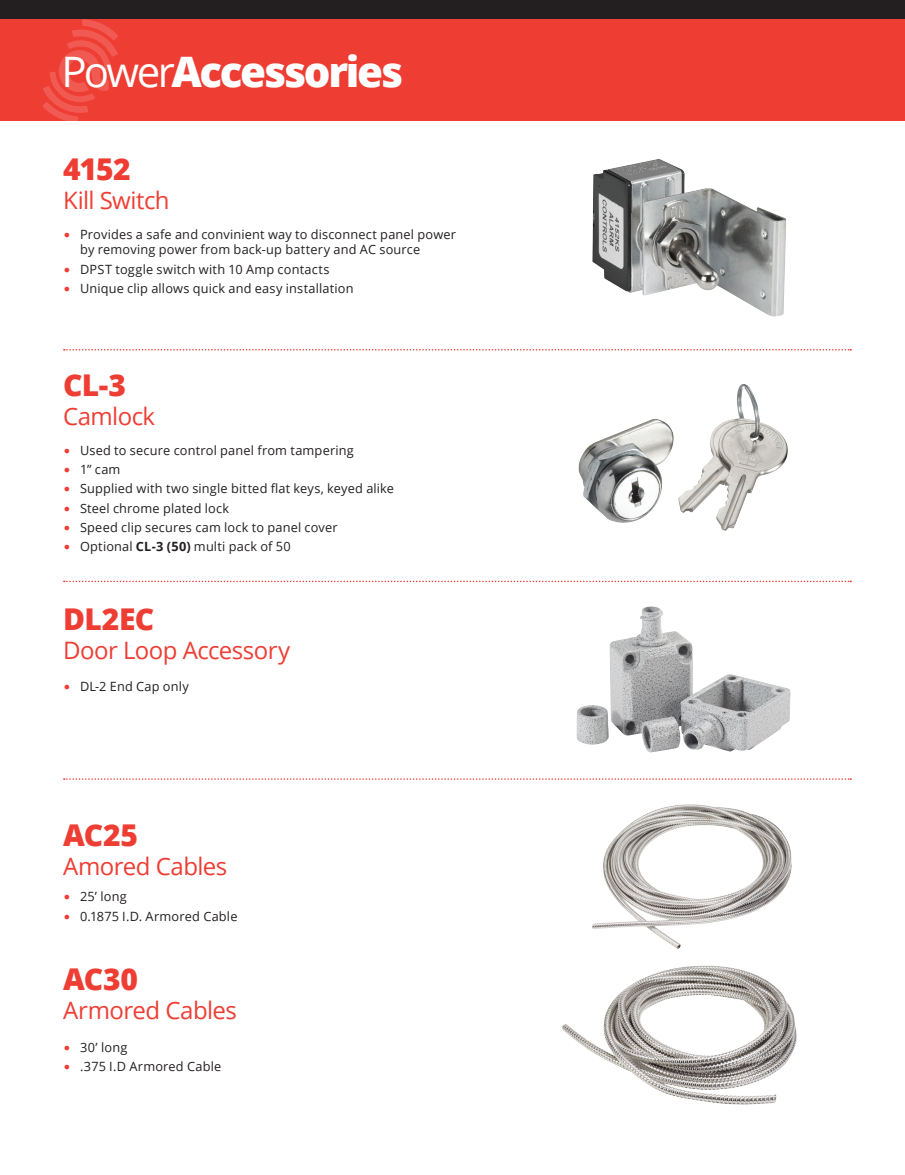
<style>
.page{position:relative;width:905px;height:1175px;background:#fff}
.page>*{position:absolute;margin:0;border:0;box-sizing:border-box;transform-origin:0 0}
.t1{font:800 42px "Open Sans";letter-spacing:-.055em;color:#fff}
.Section_Headline{font:800 30px "Open Sans";letter-spacing:-.02em;color:#ee3e34}
.Section_Headline-2{font:24px "Open Sans";letter-spacing:-.025em;color:#ee3e34}
.t2{font:12.75px/15px "Open Sans";letter-spacing:.015em;color:#231f20}
.s1{font-weight:400}
.s2{font-family:"ASSA Vesta";font-size:15px;color:#ee3e34}
.s3{font-weight:700}
</style>
<div class="page">
<div style="left:0;top:19px;width:904px;height:102px;background:#ee3e34"></div>
<svg style="left:43px;top:19px;width:75px;height:102px"></svg>
<div style="left:0;top:0;width:904px;height:19px;background:#231f20"></div>
<img style="left:592px;top:159px;width:194px;height:158px">
<img style="left:578px;top:384px;width:210px;height:147px">
<img style="left:576px;top:606px;width:214px;height:147px">
<img style="left:592px;top:804px;width:200px;height:145px">
<svg style="left:64px;top:349px;width:787px;height:1px"></svg>
<svg style="left:64px;top:580px;width:787px;height:2px"></svg>
<svg style="left:64px;top:778px;width:787px;height:1px"></svg>
<img style="left:562px;top:965px;width:235px;height:140px">
<p class="t1" style="left:61px;top:40px;width:343px"><span class="s1">Power</span>Accessories</p>
<p class="Section_Headline" style="left:63px;top:146px;width:69px">4152</p>
<p class="Section_Headline-2" style="left:63px;top:183px;width:108px">Kill Switch</p>
<p class="t2" style="left:80px;top:227px;width:377px;text-indent:-17px"><span class="s2">•</span> Provides a safe and convinient way to disconnect panel power by removing power from back-up battery and AC source</p>
<p class="t2" style="left:63px;top:261px;width:268px"><span class="s2">•</span> DPST toggle switch with 10 Amp contacts</p>
<p class="t2" style="left:63px;top:280px;width:292px"><span class="s2">•</span> Unique clip allows quick and easy installation</p>
<p class="Section_Headline" style="left:63px;top:362px;width:64px">CL-3</p>
<p class="Section_Headline-2" style="left:63px;top:399px;width:94px">Camlock</p>
<p class="t2" style="left:63px;top:442px;width:292px"><span class="s2">•</span> Used to secure control panel from tampering</p>
<p class="t2" style="left:63px;top:461px;width:59px"><span class="s2">•</span> 1” cam</p>
<p class="t2" style="left:63px;top:481px;width:332px"><span class="s2">•</span> Supplied with two single bitted flat keys, keyed alike</p>
<p class="t2" style="left:63px;top:500px;width:167px"><span class="s2">•</span> Steel chrome plated lock</p>
<p class="t2" style="left:63px;top:519px;width:276px"><span class="s2">•</span> Speed clip secures cam lock to panel cover</p>
<p class="t2" style="left:63px;top:538px;width:229px"><span class="s2">•</span> Optional <span class="s3">CL-3 (50)</span> multi pack of 50</p>
<p class="Section_Headline" style="left:63px;top:596px;width:93px">DL2EC</p>
<p class="Section_Headline-2" style="left:63px;top:633px;width:229px">Door Loop Accessory</p>
<p class="t2" style="left:63px;top:679px;width:127px"><span class="s2">•</span> DL-2 End Cap only</p>
<p class="Section_Headline" style="left:63px;top:812px;width:77px">AC25</p>
<p class="Section_Headline-2" style="left:63px;top:849px;width:166px">Amored Cables</p>
<p class="t2" style="left:63px;top:889px;width:65px"><span class="s2">•</span> 25’ long</p>
<p class="t2" style="left:63px;top:908px;width:176px"><span class="s2">•</span> 0.1875 I.D. Armored Cable</p>
<p class="Section_Headline" style="left:63px;top:956px;width:76px">AC30</p>
<p class="Section_Headline-2" style="left:63px;top:993px;width:175px">Armored Cables</p>
<p class="t2" style="left:63px;top:1039px;width:66px"><span class="s2">•</span> 30’ long</p>
<p class="t2" style="left:63px;top:1058px;width:160px"><span class="s2">•</span> .375 I.D Armored Cable</p>
</div>
